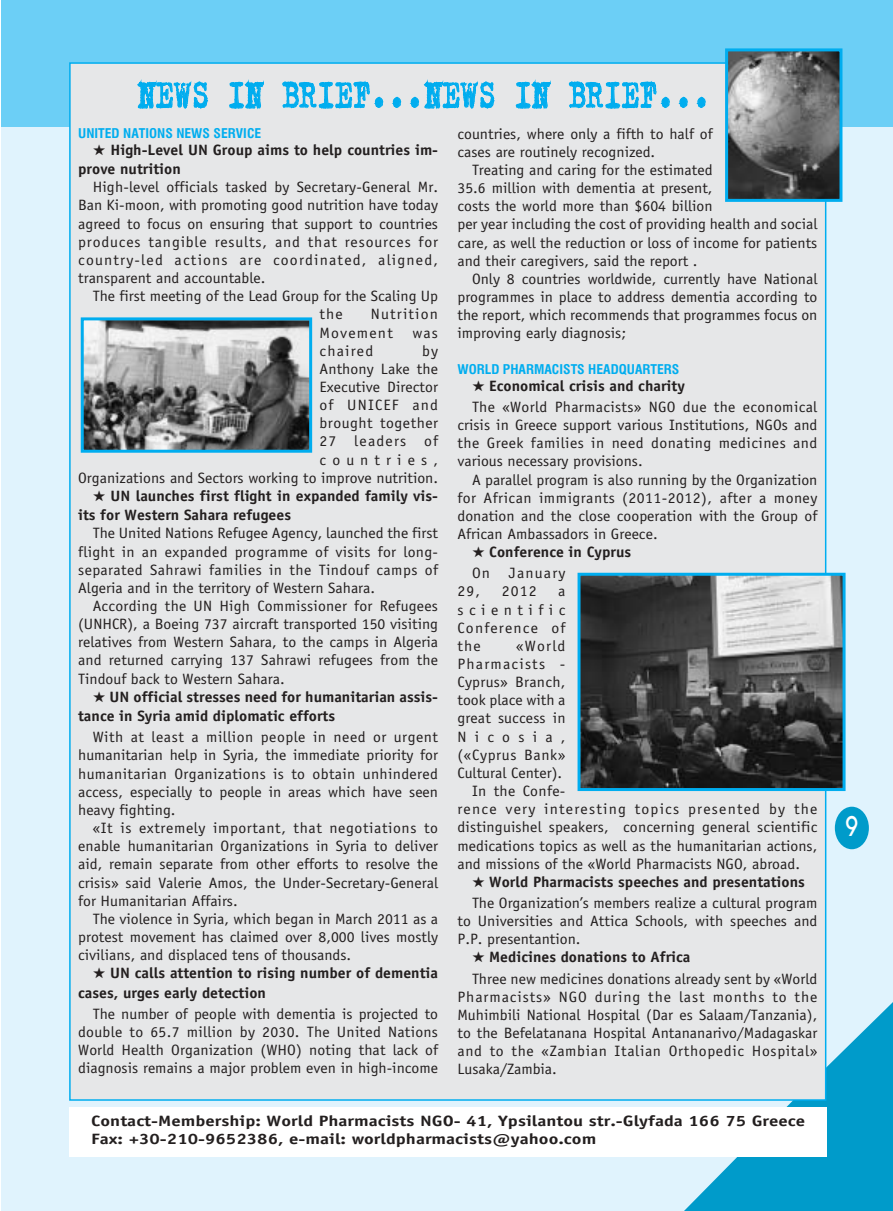
<style>
.page{position:relative;width:893px;height:1211px;background:#fff}
.page>*{position:absolute;margin:0;border:0;box-sizing:border-box;transform-origin:0 0}
.t1{font:43.5px "Taratatzoum";color:#00adef;scale:.75 1}
.t2{font:27px "UB Front Bold";color:#fff;scale:.8 1}
.t3{font:15px/18.1px "CF Office";color:#231f1f;text-align:justify;scale:1.05 1}
.t4{font:700 15px/19.5px "CF Office";color:#231f1f;scale:1.05 1}
.t5{font:700 15px/18px "CF Office";color:#231f1f;scale:1.25 1}
.t6{font:15px/21.1px "CF Office";letter-spacing:.02em;color:#231f1f;scale:1.05 1}
.t7{font:15px/18.1px "CF Office";letter-spacing:.075em;color:#231f1f;scale:1.05 1}
.t8{font:15px "CF Office";letter-spacing:.04em;color:#231f1f;scale:1.05 1}
.t9{font:15px "CF Office";letter-spacing:.52em;color:#231f1f;scale:1.05 1}
.t10{font:13.5px "UB Helvetica Cond Bold";color:#00adef;scale:1.05 1}
.s1{font-weight:700}
.s2{font-weight:400}
</style>
<div class="page">
<div style="left:1px;top:0;width:891px;height:1210px;background:#e0f3fd"></div>
<div style="left:1px;top:0;width:891px;height:126px;background:#6ccff6"></div>
<svg style="left:681px;top:1000px;width:211px;height:210px;fill:#009bca"></svg>
<div style="left:70px;top:63px;width:755px;height:1037px;background:#e6e7e8"></div>
<img style="left:85px;top:321px;width:223px;height:128px">
<div style="left:81px;top:317px;width:231px;height:136px;border:3px solid #00adef"></div>
<img style="left:581px;top:577px;width:260px;height:210px">
<div style="left:577px;top:573px;width:268px;height:218px;border:3px solid #00adef"></div>
<div style="left:834px;top:806px;width:34px;height:43px;background:#009bca;border-radius:50%"></div>
<img style="left:729px;top:52px;width:109px;height:146px">
<div style="left:725px;top:48px;width:117px;height:154px;border:3px solid #00adef"></div>
<div style="left:69px;top:1107px;width:757px;height:49px;background:#fff"></div>
<h1 class="t1" style="left:138px;top:67px;width:765px">NEWS IN BRIEF...NEWS IN BRIEF...</h1>
<p class="t10" style="left:78px;top:129px;width:176px">UNITED NATIONS NEWS SERVICE</p>
<p class="t4" style="left:78px;top:141px;width:344px;text-indent:15px">★ High-Level UN Group aims to help countries im&shy;prove nutrition</p>
<p class="t3" style="left:78px;top:180px;width:344px;text-indent:15px">High-level officials tasked by Secretary-General Mr.<br>Ban Ki-moon, with promoting good nutrition have today agreed to focus on ensuring that support to countries produces tangible results, and that resources for country-led actions are coordinated, aligned, transparent and accountable.</p>
<p class="t3" style="left:319px;top:288px;width:114px;text-indent:-227px">The first meeting of the Lead Group for the Scaling Up the</p>
<p class="t3" style="left:457px;top:126px;width:244px">countries, where only a fifth to half of cases are routinely recognized.</p>
<p class="t3" style="left:457px;top:162px;width:344px;text-align:left;text-indent:15px">Treating and caring for the estimated<br>35.6 million with dementia at present,<br>costs the world more than $604 billion<br>per year including the cost of providing health and social care, as well the reduction or loss of income for patients and their caregivers, said the report .</p>
<p class="t3" style="left:457px;top:271px;width:344px;text-indent:15px">Only 8 countries worldwide, currently have National programmes in place to address dementia according to the report, which recommends that programmes focus on improving early diagnosis;</p>
<p class="t10" style="left:457px;top:364px;width:213px">WORLD PHARMACISTS HEADQUARTERS</p>
<p class="t6" style="left:472px;top:376px;width:330px">★ <span class="s1">Economical crisis and charity<br></span>The «World Pharmacists» NGO due the economical</p>
<p class="t3" style="left:457px;top:417px;width:344px">crisis in Greece support various Institutions, NGOs and the Greek families in need donating medicines and various necessary provisions.</p>
<p class="t3" style="left:457px;top:472px;width:344px;text-indent:15px">A parallel program is also running by the Organization for African immigrants (2011-2012), after a money donation and the close cooperation with the Group of African Ambassadors in Greece.</p>
<p class="t4" style="left:472px;top:543px;width:153px;line-height:21.1px">★ Conference in Cyprus<br><span class="s2">On January</span></p>
<p class="t3" style="left:457px;top:584px;width:23px">29,</p>
<p class="t3" style="left:501px;top:584px;width:35px">2012</p>
<p class="t7" style="left:319px;top:307px;width:114px;text-indent:51px">Nutrition<br>Movement</p>
<p class="t3" style="left:412px;top:325px;width:26px">was</p>
<p class="t3" style="left:78px;top:343px;width:344px;text-align:right">by<br>Anthony Lake the<br>Executive Director<br>of UNICEF and<br>brought together<br>27 leaders of<br>countries,<br>Organizations and Sectors working to improve nutrition.</p>
<p class="t4" style="left:78px;top:487px;width:344px;text-indent:15px">★ UN launches first flight in expanded family vis&shy;its for Western Sahara refugees</p>
<p class="t3" style="left:78px;top:525px;width:344px;text-indent:15px">The United Nations Refugee Agency, launched the first flight in an expanded programme of visits for long&shy;separated Sahrawi families in the Tindouf camps of Algeria and in the territory of Western Sahara.</p>
<p class="t3" style="left:78px;top:598px;width:344px;text-indent:15px">According the UN High Commissioner for Refugees (UNHCR), a Boeing 737 aircraft transported 150 visiting relatives from Western Sahara, to the camps in Algeria and returned carrying 137 Sahrawi refugees from the Tindouf back to Western Sahara.</p>
<p class="t4" style="left:78px;top:688px;width:344px;text-indent:15px">★ UN official stresses need for humanitarian assis&shy;tance in Syria amid diplomatic efforts</p>
<p class="t3" style="left:78px;top:729px;width:344px;text-indent:15px">With at least a million people in need or urgent humanitarian help in Syria, the immediate priority for humanitarian Organizations is to obtain unhindered access, especially to people in areas which have seen heavy fighting.</p>
<p class="t3" style="left:78px;top:820px;width:344px;text-indent:15px">«It is extremely important, that negotiations to enable humanitarian Organizations in Syria to deliver aid, remain separate from other efforts to resolve the crisis» said Valerie Amos, the Under-Secretary-General for Humanitarian Affairs.</p>
<p class="t3" style="left:78px;top:911px;width:344px;text-indent:15px">The violence in Syria, which began in March 2011 as a protest movement has claimed over 8,000 lives mostly civilians, and displaced tens of thousands.</p>
<p class="t4" style="left:78px;top:964px;width:344px;text-indent:15px">★ UN calls attention to rising number of dementia cases, urges early detection</p>
<p class="t3" style="left:78px;top:1006px;width:344px;text-indent:15px">The number of people with dementia is projected to double to 65.7 million by 2030. The United Nations World Health Organization (WHO) noting that lack of diagnosis remains a major problem even in high-income</p>
<p class="t7" style="left:319px;top:343px;width:53px">chaired</p>
<p class="t3" style="left:457px;top:584px;width:104px;text-indent:101px">a scientific Conference of the</p>
<p class="t3" style="left:516px;top:638px;width:49px">«World</p>
<p class="t7" style="left:457px;top:656px;width:104px">Pharmacists -</p>
<p class="t3" style="left:457px;top:674px;width:104px">Cyprus» Branch,</p>
<p class="t3" style="left:457px;top:692px;width:104px">took place with a</p>
<p class="t3" style="left:457px;top:710px;width:104px">great success in</p>
<p class="t9" style="left:457px;top:731px;width:104px">Nicosia,</p>
<p class="t8" style="left:457px;top:749px;width:104px">(«Cyprus Bank»</p>
<p class="t3" style="left:457px;top:765px;width:101px">Cultural Center).</p>
<p class="t6" style="left:472px;top:782px;width:91px">In the Confe-</p>
<p class="t7" style="left:457px;top:801px;width:344px">rence very interesting topics presented by the</p>
<p class="t3" style="left:457px;top:819px;width:344px">distinguishel speakers, concerning general scientific</p>
<p class="t3" style="left:457px;top:837px;width:344px">medications topics as well as the humanitarian actions,</p>
<p class="t3" style="left:457px;top:856px;width:328px">and missions of the «World Pharmacists NGO, abroad.</p>
<p class="t3" style="left:472px;top:872px;width:330px;line-height:21.1px">★ <span class="s1">World Pharmacists speeches and presentations<br></span>The Organization’s members realize a cultural program</p>
<p class="t3" style="left:457px;top:913px;width:344px">to Universities and Attica Schools, with speeches and<br>P.P. presentantion.</p>
<p class="t3" style="left:472px;top:948px;width:330px;line-height:21.1px">★ <span class="s1">Medicines donations to Africa<br></span>Three new medicines donations already sent by «World</p>
<p class="t3" style="left:457px;top:989px;width:344px">Pharmacists» NGO during the last months to the Muhimbili National Hospital (Dar es Salaam/Tanzania), to the Befelatanana Hospital Antananarivo/Madagaskar and to the «Zambian Italian Orthopedic Hospital» Lusaka/Zambia.</p>
<p class="t5" style="left:91px;top:1113px;width:572px">Contact-Membership: World Pharmacists NGO- 41, Ypsilantou str.-Glyfada 166 75 Greece<br>Fax: +30-210-9652386, e-mail: worldpharmacists@yahoo.com</p>
<h2 class="t2" style="left:845px;top:817px;width:17px">9</h2>
</div>
